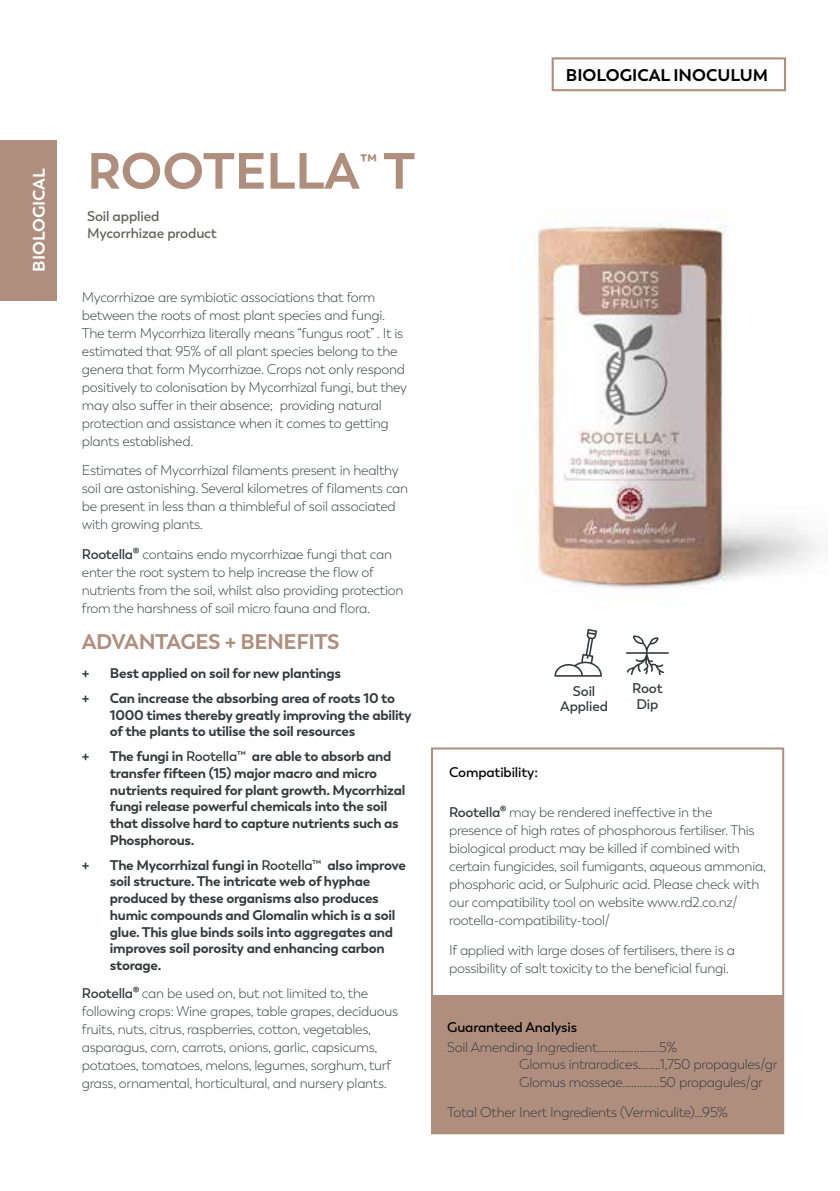
<style>
.page{position:relative;width:840px;height:1191px;background:#fff}
.page>*{position:absolute;margin:0;border:0;box-sizing:border-box;transform-origin:0 0}
.t1{font:700 50.6px "Trenda";color:#af8e7d}
.t2{font:700 21px "Trenda";letter-spacing:-.02em;color:#af8e7d}
.t3{font:700 16.8px "Trenda";color:#000}
.t4{font:700 16.8px "Trenda";color:#fff}
.t5{font:300 14px/18px "Trenda";letter-spacing:-.02em;color:#32393c}
.t6{font:700 14px/16.8px "Trenda";letter-spacing:-.02em;color:#32393c}
.t7{font:600 14px "Trenda";letter-spacing:-.01em;color:#000}
.t8{font:600 14px/16.8px "Trenda";letter-spacing:-.01em;color:#5f6154}
.t9{font:600 14px/15.4px "Trenda";letter-spacing:-.01em;color:#32393c;text-align:center}
.s1{font-weight:600}
</style>
<div class="page">
<img style="left:536px;top:212px;width:284px;height:377px">
<div style="left:551px;top:57px;width:234px;height:34px;border:2px solid #af8e7d"></div>
<div style="left:432px;top:995px;width:350px;height:139px;background:#af8e7d"></div>
<div style="left:0;top:140px;width:57px;height:160px;background:#af8e7d"></div>
<div style="left:431px;top:747px;width:352px;height:387px;border:2px solid #af8e7d"></div>
<svg style="left:626px;top:635px;width:42px;height:40px"></svg>
<svg style="left:554px;top:629px;width:47px;height:47px"></svg>
<p class="t4" style="left:29px;top:272px;width:105px;rotate:-90deg">BIOLOGICAL</p>
<h1 class="t1" style="left:87px;top:139px;width:329px">ROOTELLA<sup>™</sup> T</h1>
<p class="t8" style="left:87px;top:208px;width:131px">Soil applied<br>Mycorrhizae product</p>
<p class="t5" style="left:82px;top:288px;width:326px">Mycorrhizae are symbiotic associations that form between the roots of most plant species and fungi.<br>The term Mycorrhiza literally means “fungus root” . It is estimated that 95% of all plant species belong to the genera that form Mycorrhizae. Crops not only respond positively to colonisation by Mycorrhizal fungi, but they may also suffer in their absence; providing natural protection and assistance when it comes to getting plants established.</p>
<p class="t5" style="left:82px;top:462px;width:328px">Estimates of Mycorrhizal filaments present in healthy soil are astonishing. Several kilometres of filaments can be present in less than a thimbleful of soil associated with growing plants.</p>
<p class="t5" style="left:82px;top:545px;width:323px"><span class="s1">Rootella®</span> contains endo mycorrhizae fungi that can enter the root system to help increase the flow of nutrients from the soil, whilst also providing protection from the harshness of soil micro fauna and flora.</p>
<h2 class="t2" style="left:82px;top:629px;width:259px">ADVANTAGES + BENEFITS</h2>
<p class="t6" style="left:82px;top:665px;width:9px">+</p>
<p class="t6" style="left:110px;top:665px;width:232px">Best applied on soil for new plantings</p>
<p class="t6" style="left:82px;top:690px;width:9px">+</p>
<p class="t6" style="left:110px;top:690px;width:303px">Can increase the absorbing area of roots 10 to<br>1000 times thereby greatly improving the ability of the plants to utilise the soil resources</p>
<p class="t6" style="left:82px;top:748px;width:9px">+</p>
<p class="t6" style="left:110px;top:748px;width:297px">The fungi in <span class="s1">Rootella™</span> are able to absorb and transfer fifteen (15) major macro and micro nutrients required for plant growth. Mycorrhizal fungi release powerful chemicals into the soil that dissolve hard to capture nutrients such as Phosphorous.</p>
<p class="t6" style="left:82px;top:856px;width:9px">+</p>
<p class="t6" style="left:110px;top:856px;width:297px">The Mycorrhizal fungi in <span class="s1">Rootella™</span> also improve soil structure. The intricate web of hyphae produced by these organisms also produces humic compounds and Glomalin which is a soil glue. This glue binds soils into aggregates and improves soil porosity and enhancing carbon storage.</p>
<p class="t5" style="left:82px;top:984px;width:317px"><span class="s1">Rootella®</span> can be used on, but not limited to, the following crops: Wine grapes, table grapes, deciduous fruits, nuts, citrus, raspberries, cotton, vegetables, asparagus, corn, carrots, onions, garlic, capsicums, potatoes, tomatoes, melons, legumes, sorghum, turf grass, ornamental, horticultural, and nursery plants.</p>
<p class="t3" style="left:565px;top:65px;width:203px">BIOLOGICAL INOCULUM</p>
<p class="t9" style="left:560px;top:683px;width:49px">Soil<br>Applied</p>
<p class="t9" style="left:631px;top:681px;width:32px">Root<br>Dip</p>
<p class="t7" style="left:449px;top:763px;width:90px">Compatibility:</p>
<p class="t5" style="left:449px;top:803px;width:318px"><span class="s1">Rootella®</span> may be rendered ineffective in the presence of high rates of phosphorous fertiliser. This biological product may be killed if combined with certain fungicides, soil fumigants, aqueous ammonia, phosphoric acid, or Sulphuric acid. Please check with our compatibility tool on website www.rd2.co.nz/ rootella-compatibility-tool/</p>
<p class="t5" style="left:449px;top:941px;width:287px">If applied with large doses of fertilisers, there is a possibility of salt toxicity to the beneficial fungi.</p>
<p class="t7" style="left:447px;top:1018px;width:131px">Guaranteed Analysis</p>
<p class="t5" style="left:519px;top:1038px;width:259px;text-indent:-72px">Soil Amending Ingredient.………….........5%<br>Glomus intraradices........1,750 propagules/gr<br>Glomus mosseae.............50 propagules/gr</p>
<p class="t5" style="left:447px;top:1103px;width:282px">Total Other Inert Ingredients (Vermiculite)...95%</p>
</div>
